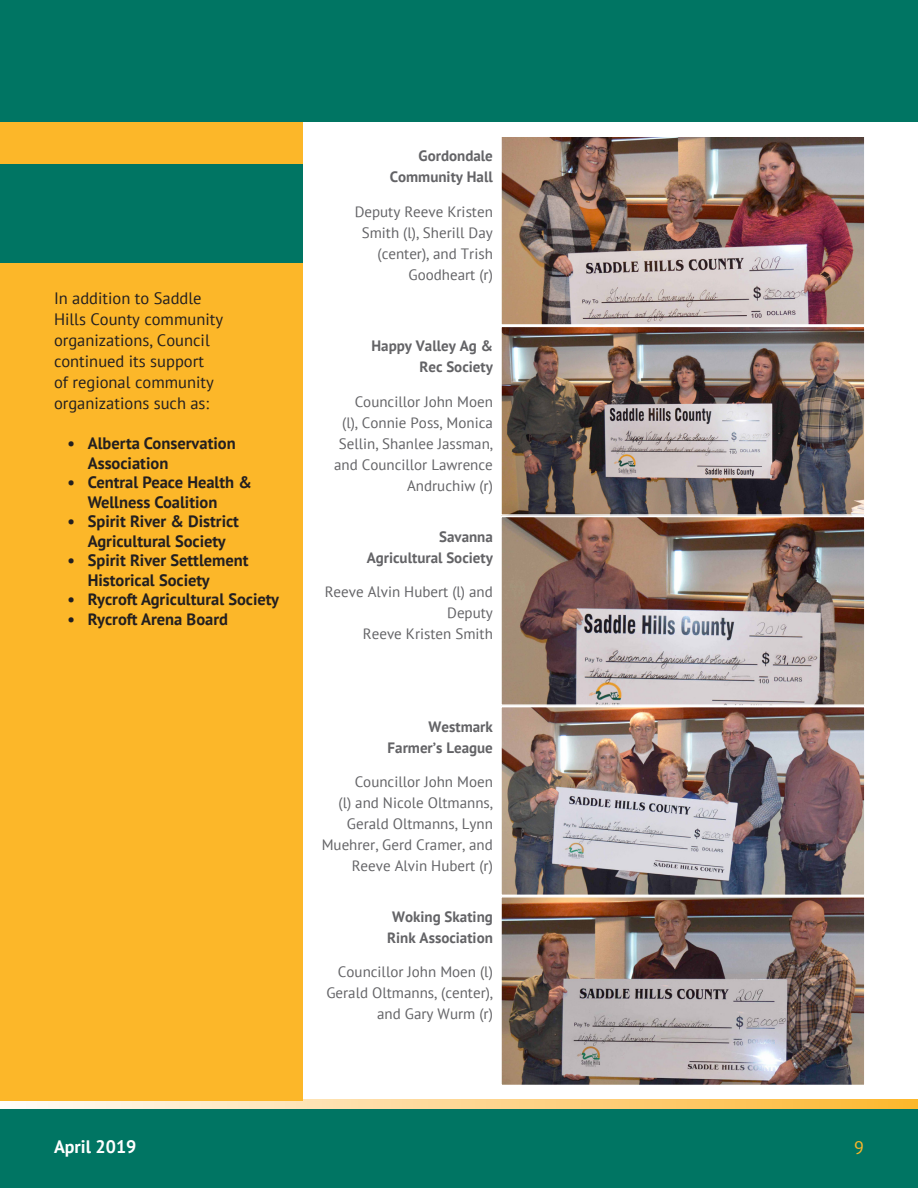
<style>
.page{position:relative;width:918px;height:1188px;background:#fff}
.page>*{position:absolute;margin:0;border:0;box-sizing:border-box;transform-origin:0 0}
.t1{font:700 18px "PT Sans";color:#fff}
.t2{font:18px "PT Sans";color:#fcb729}
.t3{font:700 16.5px/19.5px "PT Sans";color:#231f20}
.Paragraph{font:16.5px/21px "PT Sans";color:#231f20}
.t4{font:15px/21px "PT Sans";color:#636366;text-align:right}
.t5{font:700 15px/21px "PT Sans";color:#636366;text-align:right}
</style>
<div class="page">
<div style="left:0;top:1108px;width:918px;height:80px;background:#007563"></div>
<svg style="left:37px;top:1099px;width:881px;height:9px;background:#fdd58c"></svg>
<div style="left:0;top:0;width:302px;height:1101px;background:#fcb729"></div>
<div style="left:0;top:0;width:918px;height:122px;background:#007563"></div>
<img style="left:502px;top:138px;width:361px;height:186px">
<div style="left:500px;top:136px;width:365px;height:190px;border:1px solid #fff"></div>
<img style="left:502px;top:328px;width:361px;height:186px">
<div style="left:500px;top:326px;width:365px;height:190px;border:1px solid #fff"></div>
<img style="left:502px;top:518px;width:361px;height:186px">
<div style="left:500px;top:516px;width:365px;height:190px;border:1px solid #fff"></div>
<img style="left:502px;top:708px;width:361px;height:186px">
<div style="left:500px;top:706px;width:365px;height:190px;border:1px solid #fff"></div>
<img style="left:502px;top:898px;width:361px;height:186px">
<div style="left:500px;top:896px;width:365px;height:190px;border:1px solid #fff"></div>
<div style="left:0;top:165px;width:302px;height:98px;background:#007563"></div>
<p class="Paragraph" style="left:54px;top:287px;width:171px">In addition to Saddle<br>Hills County community organizations, Council continued its support<br>of regional community organizations such as:</p>
<p class="t3" style="left:88px;top:434px;width:149px;text-indent:-20px">• Alberta Conservation<br>Association</p>
<p class="t3" style="left:88px;top:473px;width:166px;text-indent:-20px">• Central Peace Health &amp;<br>Wellness Coalition</p>
<p class="t3" style="left:68px;top:512px;width:173px;text-align:center">• Spirit River &amp; District<br>Agricultural Society</p>
<p class="t3" style="left:88px;top:551px;width:162px;text-indent:-20px">• Spirit River Settlement<br>Historical Society</p>
<p class="t3" style="left:68px;top:590px;width:213px">• Rycroft Agricultural Society</p>
<p class="t3" style="left:68px;top:609px;width:162px">• Rycroft Arena Board</p>
<p class="t5" style="left:390px;top:145px;width:105px">Gordondale<br>Community Hall</p>
<p class="t4" style="left:355px;top:201px;width:140px">Deputy Reeve Kristen<br>Smith (l), Sherill Day (center), and Trish<br>Goodheart (r)</p>
<p class="t5" style="left:372px;top:335px;width:123px">Happy Valley Ag &amp;<br>Rec Society</p>
<p class="t4" style="left:334px;top:391px;width:160px">Councillor John Moen<br>(l), Connie Poss, Monica<br>Sellin, Shanlee Jassman, and Councillor Lawrence<br>Andruchiw (r)</p>
<p class="t5" style="left:367px;top:526px;width:128px">Savanna<br>Agricultural Society</p>
<p class="t4" style="left:325px;top:581px;width:170px">Reeve Alvin Hubert (l) and<br>Deputy<br>Reeve Kristen Smith</p>
<p class="t5" style="left:388px;top:716px;width:107px">Westmark<br>Farmer’s League</p>
<p class="t4" style="left:322px;top:771px;width:173px">Councillor John Moen<br>(l) and Nicole Oltmanns,<br>Gerald Oltmanns, Lynn<br>Muehrer, Gerd Cramer, and<br>Reeve Alvin Hubert (r)</p>
<p class="t5" style="left:387px;top:906px;width:107px;text-align:center">Woking Skating<br>Rink Association</p>
<p class="t4" style="left:326px;top:961px;width:168px">Councillor John Moen (l)<br>Gerald Oltmanns, (center), and Gary Wurm (r)</p>
<p class="t1" style="left:54px;top:1135px;width:84px">April 2019</p>
<p class="t2" style="left:854px;top:1136px;width:11px">9</p>
</div>
